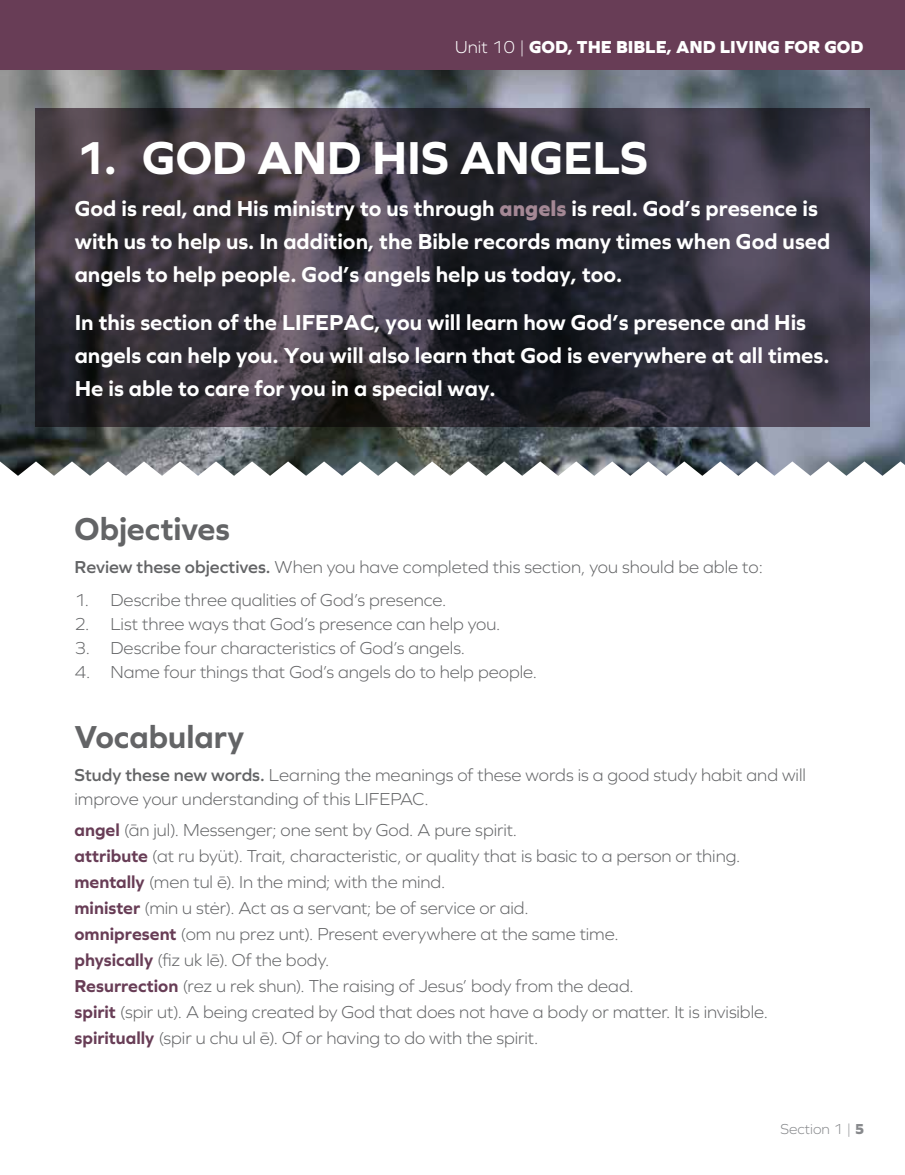
<style>
.page{position:relative;width:905px;height:1175px;background:#fff}
.page>*{position:absolute;margin:0;border:0;box-sizing:border-box;transform-origin:0 0}
.t1{font:700 48px "Graphie";letter-spacing:-.005em;color:#fff}
.t2{font:700 33px "Graphie";letter-spacing:-.005em;color:#636466}
.t3{font:700 22.5px/33px "Graphie";color:#fff}
.t4{font:300 18px/26.1px "Graphie";color:#636466}
.t5{font:800 18px "Graphie";color:#fff}
.t6{font:300 15px "Graphie";color:#87898c}
.s1{font-weight:300}
.s2{font-weight:800;color:#a48895}
.s3{font-weight:600}
.s4{font-weight:700;color:#683d56}
.s5{font-weight:800}
</style>
<div class="page">
<img style="left:0;top:69px;width:904px;height:392px">
<svg style="left:0;top:461px;width:904px;height:15px"></svg>
<svg style="left:35px;top:108px;width:835px;height:319px;background:#37333d"></svg>
<div style="left:0;top:0;width:904px;height:69px;background:#683d56"></div>
<p class="t5" style="left:455px;top:36px;width:410px"><span class="s1">Unit 10 |</span> GOD, THE BIBLE, AND LIVING FOR GOD</p>
<h1 class="t1" style="left:75px;top:130px;width:575px">1. GOD AND HIS ANGELS</h1>
<p class="t3" style="left:75px;top:191px;width:757px">God is real, and His ministry to us through <span class="s2">angels</span> is real. God’s presence is with us to help us. In addition, the Bible records many times when God used angels to help people. God’s angels help us today, too.</p>
<p class="t3" style="left:75px;top:305px;width:756px">In this section of the LIFEPAC, you will learn how God’s presence and His angels can help you. You will also learn that God is everywhere at all times.<br>He is able to care for you in a special way.</p>
<h2 class="t2" style="left:74px;top:509px;width:157px">Objectives</h2>
<p class="t4" style="left:74px;top:554px;width:690px"><span class="s3">Review these objectives.</span> When you have completed this section, you should be able to:</p>
<p class="t4" style="left:74px;top:587px;width:373px">1. Describe three qualities of God’s presence.</p>
<p class="t4" style="left:74px;top:611px;width:427px">2. List three ways that God’s presence can help you.</p>
<p class="t4" style="left:74px;top:635px;width:392px">3. Describe four characteristics of God’s angels.</p>
<p class="t4" style="left:74px;top:659px;width:464px">4. Name four things that God’s angels do to help people.</p>
<h2 class="t2" style="left:74px;top:717px;width:171px">Vocabulary</h2>
<p class="t4" style="left:74px;top:762px;width:733px;line-height:24px"><span class="s3">Study these new words.</span> Learning the meanings of these words is a good study habit and will improve your understanding of this LIFEPAC.</p>
<p class="t4" style="left:74px;top:816px;width:695px"><span class="s4">angel</span> (ān jul). Messenger; one sent by God. A pure spirit.<br><span class="s4">attribute</span> (at ru byüt). Trait, characteristic, or quality that is basic to a person or thing. <span class="s4">mentally</span> (men tul ē). In the mind; with the mind.<br><span class="s4">minister</span> (min u stėr). Act as a servant; be of service or aid.<br><span class="s4">omnipresent</span> (om nu prez unt). Present everywhere at the same time.<br><span class="s4">physically</span> (fiz uk lē). Of the body.<br><span class="s4">Resurrection</span> (rez u rek shun). The raising of Jesus’ body from the dead.<br><span class="s4">spirit</span> (spir ut). A being created by God that does not have a body or matter. It is invisible. <span class="s4">spiritually</span> (spir u chu ul ē). Of or having to do with the spirit.</p>
<p class="t6" style="left:780px;top:1120px;width:85px">Section 1 | <span class="s5">5</span></p>
</div>
